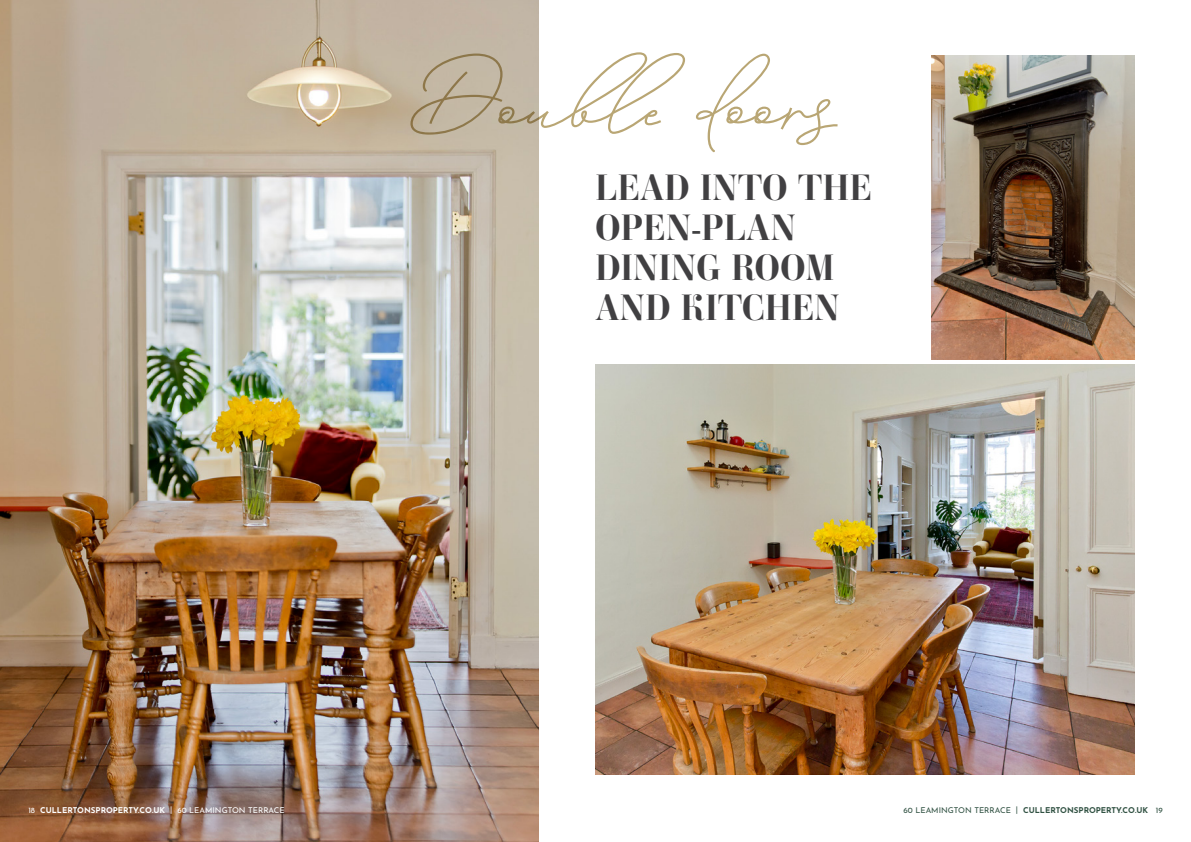
<style>
.page{position:relative;width:1191px;height:842px;background:#fff}
.page>*{position:absolute;margin:0;border:0;box-sizing:border-box;transform-origin:0 0}
.t1{font:700 137.6px "Absolute Beauty Script";color:#b9a674}
.t2{font:700 36px/40px "Ambroise Std";letter-spacing:.01em;color:#414042}
.t3{font:700 8px "Josefin Sans";color:#fff}
.t4{font:700 8px "Josefin Sans";color:#315243}
.s1{font-weight:400}
</style>
<div class="page">
<img style="left:595px;top:365px;width:539px;height:409px">
<img style="left:0;top:0;width:539px;height:842px">
<img style="left:932px;top:56px;width:202px;height:303px">
<h1 class="t1" style="left:410px;top:41px;width:436px">Double doors</h1>
<p class="t2" style="left:595px;top:168px;width:278px">LEAD INTO THE<br>OPEN-PLAN<br>DINING ROOM<br>AND KITCHEN</p>
<p class="t3" style="left:28px;top:803px;width:258px"><span class="s1">18</span> CULLERTONSPROPERTY.CO.UK <span class="s1">| 60 LEAMINGTON TERRACE</span></p>
<p class="t4" style="left:903px;top:803px;width:260px"><span class="s1">60 LEAMINGTON TERRACE |</span> CULLERTONSPROPERTY.CO.UK <span class="s1">19</span></p>
</div>
